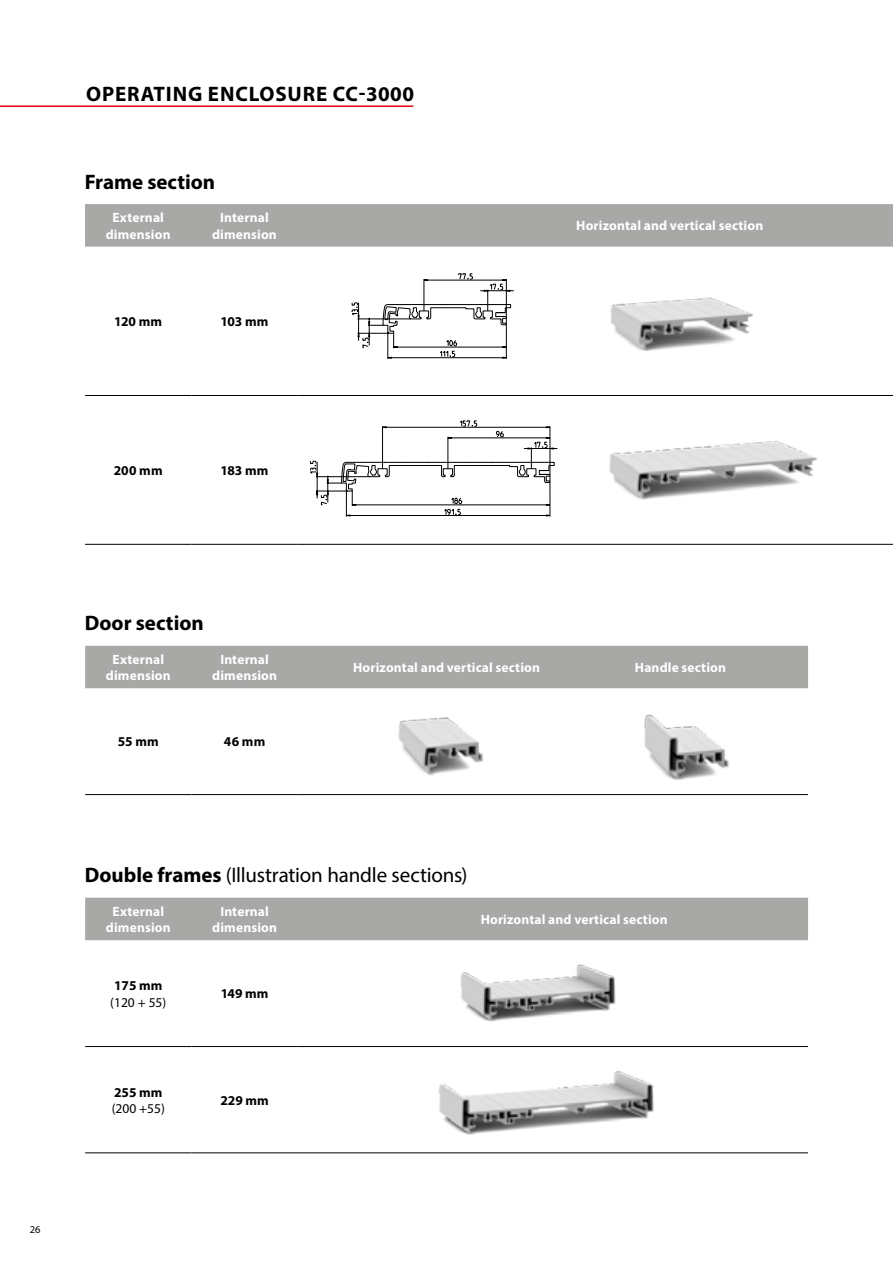
<style>
.page{position:relative;width:893px;height:1263px;background:#fff}
.page>*{position:absolute;margin:0;border:0;box-sizing:border-box;transform-origin:0 0}
.t1{font:21px "Myriad Pro";letter-spacing:-.01em;color:#000}
.t2{font:700 21px "Myriad Pro";letter-spacing:.04em;color:#000}
.t3{font:700 21px "Myriad Pro";letter-spacing:.01em;color:#000}
.t4{font:700 13.5px/16.2px "Myriad Pro";letter-spacing:.01em;color:#fff;text-align:center}
.t5{font:700 13.5px "Myriad Pro";color:#000}
.t6{font:13.5px "Myriad Pro";color:#000}
.t7{font:10.5px "Myriad Pro";color:#000}
.s1{font-weight:700}
</style>
<div class="page">
<svg style="left:351px;top:273px;width:163px;height:86px"></svg>
<img style="left:610px;top:297px;width:143px;height:54px">
<img style="left:609px;top:441px;width:208px;height:59px">
<svg style="left:310px;top:420px;width:248px;height:97px"></svg>
<img style="left:398px;top:717px;width:85px;height:59px">
<img style="left:644px;top:714px;width:85px;height:66px">
<img style="left:460px;top:964px;width:156px;height:58px">
<img style="left:439px;top:1071px;width:215px;height:64px">
<div style="left:85px;top:646px;width:723px;height:42px;background:#a8a8a7"></div>
<hr style="left:85px;top:794px;width:106px;height:1px;background:#000">
<hr style="left:191px;top:794px;width:107px;height:1px;background:#000">
<hr style="left:298px;top:794px;width:255px;height:1px;background:#000">
<hr style="left:553px;top:794px;width:255px;height:1px;background:#000">
<div style="left:85px;top:204px;width:808px;height:43px;background:#a8a8a7"></div>
<hr style="left:85px;top:544px;width:106px;height:1px;background:#000">
<hr style="left:191px;top:544px;width:107px;height:1px;background:#000">
<hr style="left:298px;top:544px;width:595px;height:1px;background:#000">
<hr style="left:85px;top:395px;width:106px;height:1px;background:#000">
<hr style="left:191px;top:395px;width:107px;height:1px;background:#000">
<hr style="left:298px;top:395px;width:595px;height:1px;background:#000">
<div style="left:85px;top:898px;width:723px;height:42px;background:#a8a8a7"></div>
<hr style="left:85px;top:1152px;width:106px;height:1px;background:#000">
<hr style="left:191px;top:1152px;width:107px;height:1px;background:#000">
<hr style="left:298px;top:1152px;width:255px;height:1px;background:#000">
<hr style="left:553px;top:1152px;width:255px;height:1px;background:#000">
<hr style="left:85px;top:1046px;width:106px;height:1px;background:#000">
<hr style="left:191px;top:1046px;width:107px;height:1px;background:#000">
<hr style="left:298px;top:1046px;width:255px;height:1px;background:#000">
<hr style="left:553px;top:1046px;width:255px;height:1px;background:#000">
<hr style="left:0;top:105px;width:413px;height:2px;background:#e30613">
<h1 class="t2" style="left:86px;top:80px;width:329px">OPERATING ENCLOSURE CC-3000</h1>
<h1 class="t3" style="left:85px;top:168px;width:132px">Frame section</h1>
<p class="t4" style="left:106px;top:209px;width:66px">External dimension</p>
<p class="t4" style="left:212px;top:209px;width:66px">Internal dimension</p>
<p class="t4" style="left:576px;top:217px;width:189px">Horizontal and vertical section</p>
<p class="t5" style="left:114px;top:313px;width:49px">120 mm</p>
<p class="t5" style="left:220px;top:313px;width:50px">103 mm</p>
<p class="t5" style="left:114px;top:462px;width:50px">200 mm</p>
<p class="t5" style="left:220px;top:462px;width:50px">183 mm</p>
<h1 class="t3" style="left:85px;top:609px;width:120px">Door section</h1>
<p class="t4" style="left:106px;top:651px;width:66px">External dimension</p>
<p class="t4" style="left:212px;top:651px;width:66px">Internal dimension</p>
<p class="t4" style="left:353px;top:659px;width:189px">Horizontal and vertical section</p>
<p class="t4" style="left:635px;top:659px;width:93px">Handle section</p>
<p class="t5" style="left:118px;top:733px;width:42px">55 mm</p>
<p class="t5" style="left:224px;top:733px;width:43px">46 mm</p>
<p class="t7" style="left:30px;top:1223px;width:12px">26</p>
<h1 class="t1" style="left:85px;top:862px;width:384px"><span class="s1">Double frames</span> (Illustration handle sections)</h1>
<p class="t4" style="left:106px;top:903px;width:66px">External dimension</p>
<p class="t4" style="left:212px;top:903px;width:66px">Internal dimension</p>
<p class="t4" style="left:481px;top:911px;width:189px">Horizontal and vertical section</p>
<p class="t5" style="left:114px;top:977px;width:50px">175 mm</p>
<p class="t6" style="left:110px;top:994px;width:58px">(120 + 55)</p>
<p class="t5" style="left:114px;top:1083px;width:50px">255 mm</p>
<p class="t6" style="left:112px;top:1100px;width:55px">(200 +55)</p>
<p class="t5" style="left:221px;top:985px;width:49px">149 mm</p>
<p class="t5" style="left:220px;top:1091px;width:50px">229 mm</p>
</div>
